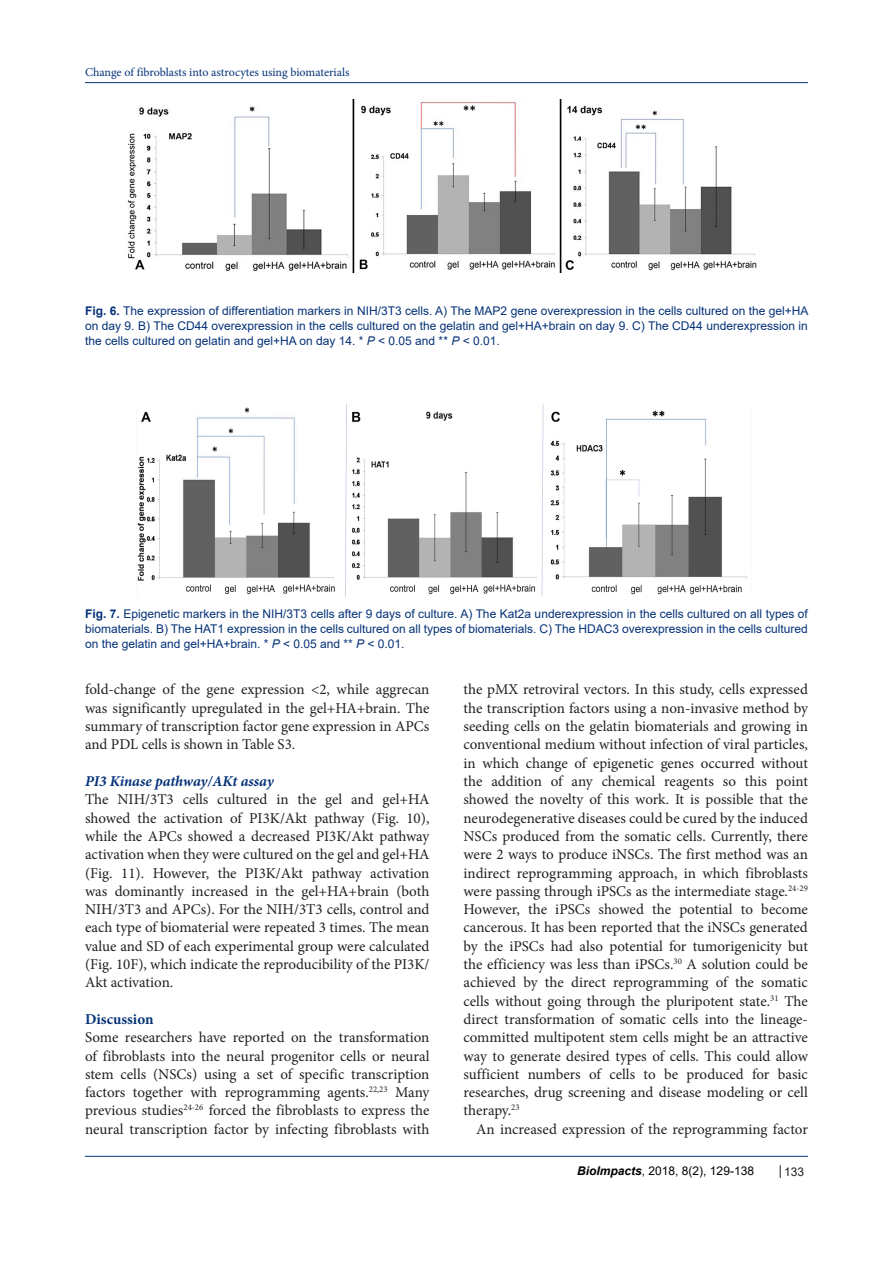
<style>
.page{position:relative;width:893px;height:1263px;background:#fff}
.page>*{position:absolute;margin:0;border:0;box-sizing:border-box;transform-origin:0 0}
.t1{font:15px/18.3px "Minion Pro";color:#231f20;text-align:justify}
.t2{font:italic 700 15px "Minion Pro";letter-spacing:-.005em;color:#053278}
.t3{font:700 15px "Minion Pro";color:#053278}
.t4{font:12px/15px "Arial";color:#053278;text-align:justify}
.t5{font:12px "Minion Pro";letter-spacing:-.005em;color:#053278}
.t6{font:12px "Arial";color:#000}
.t7{font:12px "Arial";color:#231f20}
.s1{font-weight:700}
.s2{font-style:italic}
.s3{font-weight:700;font-style:italic}
.s4{color:#150000}
</style>
<div class="page">
<hr style="left:85px;top:82px;width:723px;height:1px;background:#053278">
<hr style="left:85px;top:1156px;width:723px;height:1px;background:#053278">
<svg style="left:780px;top:1165px;width:1px;height:13px"></svg>
<img style="left:127px;top:100px;width:630px;height:172px">
<img style="left:137px;top:404px;width:610px;height:192px">
<p class="t5" style="left:85px;top:64px;width:266px">Change of fibroblasts into astrocytes using biomaterials</p>
<p class="t4" style="left:85px;top:304px;width:725px"><span class="s1">Fig. 6.</span> The expression of differentiation markers in NIH/3T3 cells. A) The MAP2 gene overexpression in the cells cultured on the gel+HA on day 9. B) The CD44 overexpression in the cells cultured on the gelatin and gel+HA+brain on day 9. C) The CD44 underexpression in the cells cultured on gelatin and gel+HA on day 14. * <span class="s2">P</span> &lt; 0.05 and ** <span class="s2">P</span> &lt; 0.01.</p>
<p class="t4" style="left:85px;top:606px;width:724px"><span class="s1">Fig. 7.</span> Epigenetic markers in the NIH/3T3 cells after 9 days of culture. A) The Kat2a underexpression in the cells cultured on all types of biomaterials. B) The HAT1 expression in the cells cultured on all types of biomaterials. C) The HDAC3 overexpression in the cells cultured on the gelatin and gel+HA+brain. * <span class="s2">P</span> &lt; 0.05 and ** <span class="s2">P</span> &lt; 0.01.</p>
<p class="t1" style="left:85px;top:681px;width:346px">fold-change of the gene expression &lt;2, while aggrecan was significantly upregulated in the gel+HA+brain. The summary of transcription factor gene expression in APCs and PDL cells is shown in Table S3.</p>
<p class="t2" style="left:85px;top:770px;width:190px">PI3 Kinase pathway/AKt assay</p>
<p class="t1" style="left:85px;top:790px;width:346px">The NIH/3T3 cells cultured in the gel and gel+HA showed the activation of PI3K/Akt pathway (Fig. 10), while the APCs showed a decreased PI3K/Akt pathway activation when they were cultured on the gel and gel+HA (Fig. 11). However, the PI3K/Akt pathway activation was dominantly increased in the gel+HA+brain (both NIH/3T3 and APCs). For the NIH/3T3 cells, control and each type of biomaterial were repeated 3 times. The mean value and SD of each experimental group were calculated (Fig. 10F), which indicate the reproducibility of the PI3K/ Akt activation.</p>
<p class="t3" style="left:85px;top:1008px;width:70px">Discussion</p>
<p class="t1" style="left:85px;top:1028px;width:346px">Some researchers have reported on the transformation of fibroblasts into the neural progenitor cells or neural stem cells (NSCs) using a set of specific transcription factors together with reprogramming agents.<sup>22,23</sup> Many previous studies<sup>24-26</sup> forced the fibroblasts to express the neural transcription factor by infecting fibroblasts with</p>
<p class="t1" style="left:463px;top:681px;width:346px">the pMX retroviral vectors. In this study, cells expressed the transcription factors using a non-invasive method by seeding cells on the gelatin biomaterials and growing in conventional medium without infection of viral particles, in which change of epigenetic genes occurred without the addition of any chemical reagents so this point showed the novelty of this work. It is possible that the neurodegenerative diseases could be cured by the induced NSCs produced from the somatic cells. Currently, there were 2 ways to produce iNSCs. The first method was an indirect reprogramming approach, in which fibroblasts were passing through iPSCs as the intermediate stage.<sup>24-29<br></sup>However, the iPSCs showed the potential to become cancerous. It has been reported that the iNSCs generated by the iPSCs had also potential for tumorigenicity but the efficiency was less than iPSCs.<sup>30</sup> A solution could be achieved by the direct reprogramming of the somatic cells without going through the pluripotent state.<sup>31</sup> The direct transformation of somatic cells into the lineage&shy;committed multipotent stem cells might be an attractive way to generate desired types of cells. This could allow sufficient numbers of cells to be produced for basic researches, drug screening and disease modeling or cell therapy.<sup>23</sup></p>
<p class="t1" style="left:476px;top:1120px;width:333px">An increased expression of the reprogramming factor</p>
<p class="t6" style="left:577px;top:1163px;width:178px"><span class="s3">BioImpacts</span><span class="s4">,</span> 2018, 8(2), 129-138</p>
<p class="t7" style="left:784px;top:1164px;width:22px">133</p>
</div>
